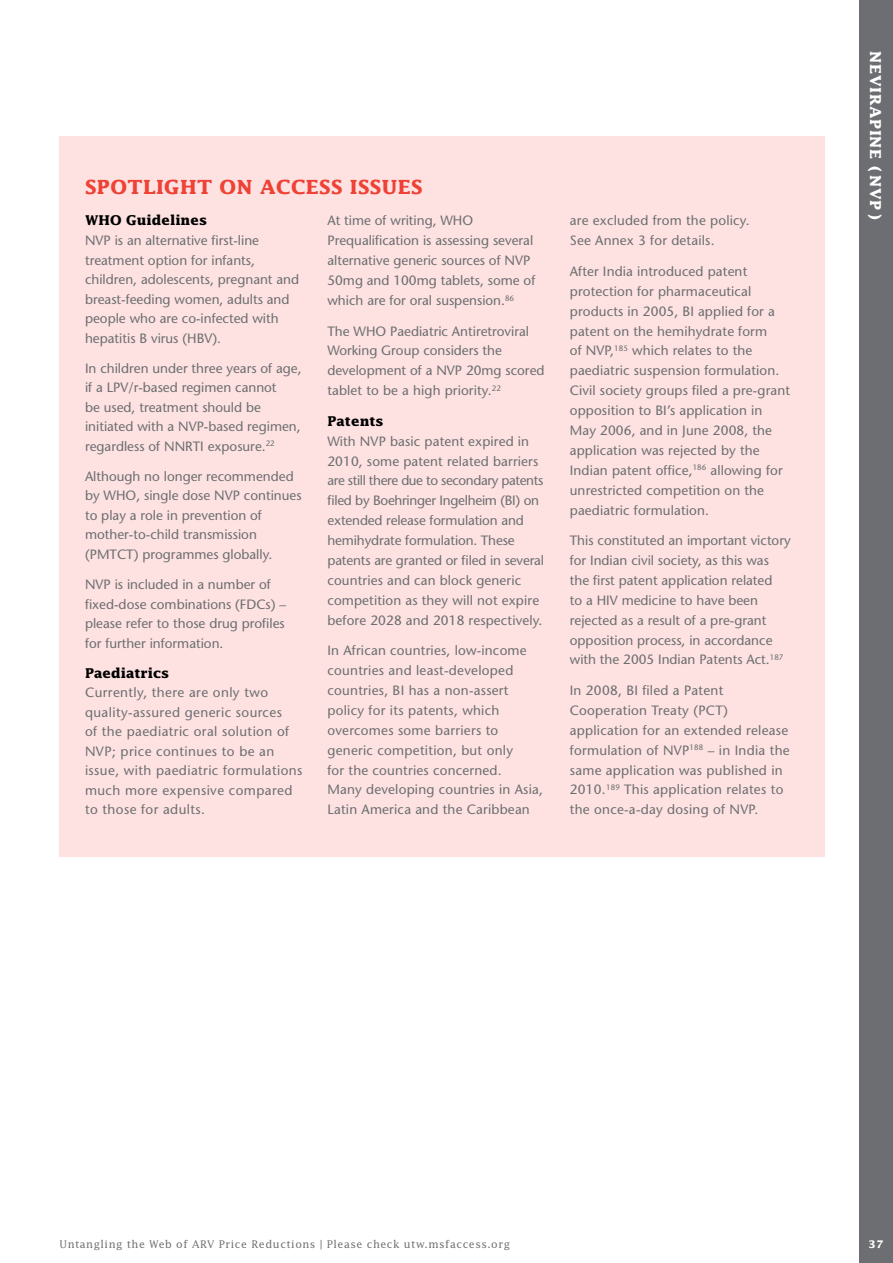
<style>
.page{position:relative;width:893px;height:1263px;background:#fff}
.page>*{position:absolute;margin:0;border:0;box-sizing:border-box;transform-origin:0 0}
.t1{font:700 19.5px "Lucida";color:#ef4135}
.t2{font:700 15px "Lucida";letter-spacing:.05em;color:#fff}
.t3{font:13.5px/20px "Stone Sans";letter-spacing:.01em;color:#6d6e71}
.t4{font:13.5px/20px "Stone Sans";letter-spacing:-.01em;color:#6d6e71}
.t5{font:13.5px/19.5px "Stone Sans";letter-spacing:.03em;color:#6d6e71}
.t6{font:700 13.5px "Lucida";color:#000}
.t7{font:10.5px "Lucida";letter-spacing:.05em;color:#6d6e71}
.t8{font:700 10.5px "Lucida";color:#fff}
</style>
<div class="page">
<div style="left:859px;top:0;width:34px;height:1263px;background:#6d6e71"></div>
<hr style="left:0;top:0;width:1px;height:136px;background:#d1d3d4">
<div style="left:60px;top:136px;width:765px;height:720px;background:#fde2e1"></div>
<h1 class="t1" style="left:85px;top:175px;width:28px">Spotlight</h1>
<h1 class="t1" style="left:220px;top:175px;width:17px">on</h1>
<h1 class="t1" style="left:260px;top:175px;width:15px">access</h1>
<h1 class="t1" style="left:350px;top:175px;width:13px">issues</h1>
<p class="t6" style="left:85px;top:212px;width:123px">WHO Guidelines</p>
<p class="t3" style="left:85px;top:230px;width:216px;line-height:19.5px">NVP is an alternative first-line treatment option for infants, children, adolescents, pregnant and breast-feeding women, adults and people who are co-infected with hepatitis B virus (HBV).</p>
<p class="t3" style="left:85px;top:358px;width:218px;line-height:19.5px">In children under three years of age, if a LPV/r-based regimen cannot<br>be used, treatment should be initiated with a NVP-based regimen, regardless of NNRTI exposure.<sup>22</sup></p>
<p class="t3" style="left:85px;top:466px;width:218px;line-height:19.5px">Although no longer recommended by WHO, single dose NVP continues to play a role in prevention of mother-to-child transmission (PMTCT) programmes globally.</p>
<p class="t3" style="left:85px;top:574px;width:203px;line-height:19.5px">NVP is included in a number of fixed-dose combinations (FDCs) – please refer to those drug profiles for further information.</p>
<p class="t6" style="left:85px;top:665px;width:86px">Paediatrics</p>
<p class="t5" style="left:85px;top:683px;width:219px">Currently, there are only two quality-assured generic sources<br>of the paediatric oral solution of<br>NVP; price continues to be an issue, with paediatric formulations much more expensive compared to those for adults.</p>
<p class="t3" style="left:327px;top:211px;width:209px">At time of writing, WHO<br>Prequalification is assessing several alternative generic sources of NVP<br>50mg and 100mg tablets, some of which are for oral suspension.<sup>86</sup></p>
<p class="t3" style="left:327px;top:321px;width:219px">The WHO Paediatric Antiretroviral<br>Working Group considers the development of a NVP 20mg scored tablet to be a high priority.<sup>22</sup></p>
<p class="t6" style="left:327px;top:413px;width:58px">Patents</p>
<p class="t4" style="left:327px;top:431px;width:218px">With NVP basic patent expired in 2010, some patent related barriers are still there due to secondary patents filed by Boehringer Ingelheim (BI) on extended release formulation and hemihydrate formulation. These patents are granted or filed in several countries and can block generic competition as they will not expire before 2028 and 2018 respectively.</p>
<p class="t3" style="left:327px;top:640px;width:217px">In African countries, low-income countries and least-developed countries, BI has a non-assert policy for its patents, which overcomes some barriers to generic competition, but only<br>for the countries concerned.<br>Many developing countries in Asia,<br>Latin America and the Caribbean</p>
<p class="t3" style="left:570px;top:211px;width:181px">are excluded from the policy.<br>See Annex 3 for details.</p>
<p class="t3" style="left:570px;top:261px;width:222px">After India introduced patent protection for pharmaceutical products in 2005, BI applied for a patent on the hemihydrate form<br>of NVP,<sup>185</sup> which relates to the paediatric suspension formulation.<br>Civil society groups filed a pre-grant opposition to BI’s application in<br>May 2006, and in June 2008, the application was rejected by the<br>Indian patent office,<sup>186</sup> allowing for unrestricted competition on the paediatric formulation.</p>
<p class="t3" style="left:570px;top:530px;width:223px">This constituted an important victory for Indian civil society, as this was the first patent application related<br>to a HIV medicine to have been rejected as a result of a pre-grant opposition process, in accordance with the 2005 Indian Patents Act.<sup>187</sup></p>
<p class="t3" style="left:570px;top:680px;width:221px">In 2008, BI filed a Patent<br>Cooperation Treaty (PCT) application for an extended release formulation of NVP<sup>188</sup> – in India the same application was published in<br>2010.<sup>189</sup> This application relates to the once-a-day dosing of NVP.</p>
<p class="t2" style="left:884px;top:51px;width:170px;rotate:90deg">NEVIRAPINE ( NVP )</p>
<p class="t7" style="left:60px;top:1238px;width:452px">Untangling the Web of ARV Price Reductions | Please check utw.msfaccess.org</p>
<p class="t8" style="left:868px;top:1238px;width:16px">37</p>
</div>
